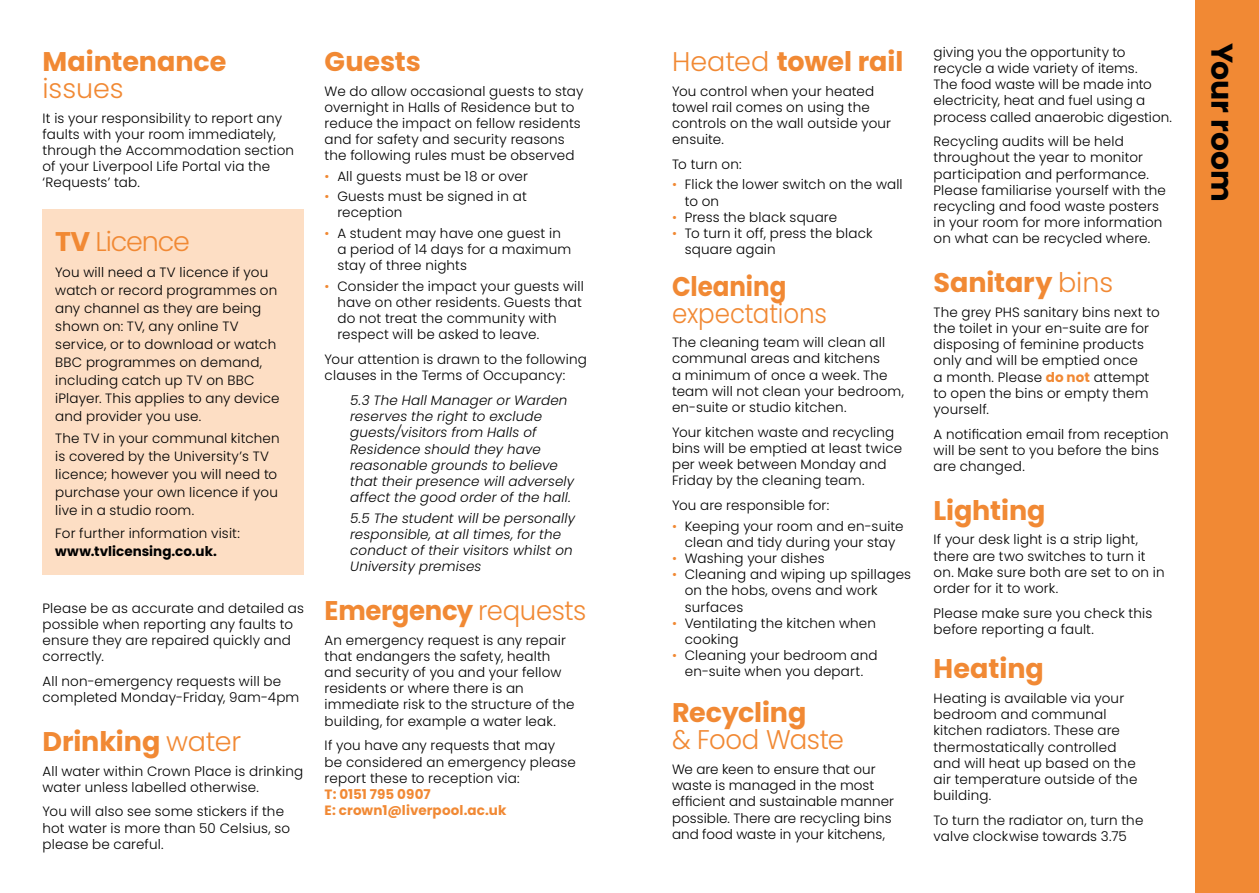
<style>
.page{position:relative;width:1259px;height:893px;background:#fff}
.page>*{position:absolute;margin:0;border:0;box-sizing:border-box;transform-origin:0 0}
.t1{font:700 30px "Poppins";letter-spacing:-.005em;color:#000}
.t2{font:700 27px "Poppins";letter-spacing:-.005em;color:#f18934}
.t3{font:700 27px "Poppins";letter-spacing:-.005em;color:#f18934;scale:.96 1}
.t4{font:300 27px "Poppins";letter-spacing:-.01em;color:#f18934;scale:.91 1}
.t5{font:300 27px "Poppins";letter-spacing:-.01em;color:#f18934;scale:.96 1}
.t6{font:300 27px "Poppins";letter-spacing:-.045em;color:#f18934}
.t7{font:700 27px "Poppins";letter-spacing:-.005em;color:#f18934;scale:.91 1}
.t8{font:300 27px "Poppins";letter-spacing:-.01em;color:#f18934}
.t9{font:300 13.5px/16.2px "Poppins";letter-spacing:.01em;color:#000}
.t10{font:italic 300 13.5px/16.2px "Poppins";letter-spacing:.01em;color:#000}
.t11{font:700 13.5px/16.2px "Poppins";letter-spacing:.01em;color:#f18934}
.t12{font:700 13.5px "Poppins";color:#000}
.s1{font-weight:700}
.s2{font-weight:300}
.s3{color:#f18934}
.s4{font-weight:700;color:#f18934}
</style>
<div class="page">
<div style="left:1195px;top:0;width:64px;height:893px;background:#f18934"></div>
<div style="left:43px;top:209px;width:261px;height:366px;background:#fddec4"></div>
<h2 class="t2" style="left:43px;top:46px;width:185px">Maintenance</h2>
<h2 class="t8" style="left:43px;top:73px;width:82px">issues</h2>
<p class="t9" style="left:43px;top:110px;width:253px">It is your responsibility to report any faults with your room immediately, through the Accommodation section of your Liverpool Life Portal via the ‘Requests’ tab.</p>
<h2 class="t6" style="left:55px;top:225px;width:136px"><span class="s1">TV</span> Licence</h2>
<p class="t9" style="left:55px;top:263px;width:226px;line-height:18px">You will need a TV licence if you watch or record programmes on any channel as they are being shown on: TV, any online TV service, or to download or watch<br>BBC programmes on demand, including catch up TV on BBC iPlayer. This applies to any device and provider you use.</p>
<p class="t9" style="left:55px;top:430px;width:226px;line-height:18px">The TV in your communal kitchen is covered by the University’s TV licence; however you will need to purchase your own licence if you live in a studio room.</p>
<p class="t9" style="left:55px;top:525px;width:186px">For further information visit:</p>
<p class="t12" style="left:55px;top:543px;width:163px">www.tvlicensing.co.uk.</p>
<p class="t9" style="left:43px;top:600px;width:263px">Please be as accurate and detailed as possible when reporting any faults to ensure they are repaired quickly and correctly.</p>
<p class="t9" style="left:43px;top:673px;width:258px">All non-emergency requests will be completed Monday-Friday, 9am-4pm</p>
<h2 class="t2" style="left:43px;top:726px;width:200px">Drinking <span class="s2">water</span></h2>
<p class="t9" style="left:43px;top:763px;width:262px">All water within Crown Place is drinking water unless labelled otherwise.</p>
<p class="t9" style="left:43px;top:804px;width:249px">You will also see some stickers if the hot water is more than 50 Celsius, so please be careful.</p>
<h2 class="t2" style="left:325px;top:46px;width:98px">Guests</h2>
<p class="t9" style="left:325px;top:83px;width:260px">We do allow occasional guests to stay overnight in Halls of Residence but to reduce the impact on fellow residents and for safety and security reasons the following rules must be observed</p>
<p class="t9" style="left:325px;top:168px;width:205px"><span class="s3">•</span> All guests must be 18 or over</p>
<p class="t9" style="left:337px;top:189px;width:191px;text-indent:-13px"><span class="s3">•</span> Guests must be signed in at reception</p>
<p class="t9" style="left:337px;top:225px;width:235px;text-indent:-13px"><span class="s3">•</span> A student may have one guest in a period of 14 days for a maximum stay of three nights</p>
<p class="t9" style="left:337px;top:278px;width:248px;text-indent:-13px"><span class="s3">•</span> Consider the impact your guests will have on other residents. Guests that do not treat the community with respect will be asked to leave.</p>
<p class="t9" style="left:325px;top:351px;width:264px">Your attention is drawn to the following clauses in the Terms of Occupancy:</p>
<p class="t10" style="left:350px;top:392px;width:225px">5.3 The Hall Manager or Warden reserves the right to exclude guests/visitors from Halls of<br>Residence should they have reasonable grounds to believe that their presence will adversely affect the good order of the hall.</p>
<p class="t10" style="left:350px;top:510px;width:226px">5.5 The student will be personally responsible, at all times, for the conduct of their visitors whilst on<br>University premises</p>
<h2 class="t3" style="left:325px;top:595px;width:274px">Emergency <span class="s2">requests</span></h2>
<p class="t9" style="left:325px;top:632px;width:251px">An emergency request is any repair that endangers the safety, health and security of you and your fellow residents or where there is an immediate risk to the structure of the building, for example a water leak.</p>
<p class="t9" style="left:325px;top:737px;width:253px">If you have any requests that may be considered an emergency please report these to reception via:</p>
<p class="t11" style="left:325px;top:786px;width:183px">T: 0151 795 0907<br>E: crown1@liverpool.ac.uk</p>
<h2 class="t2" style="left:672px;top:46px;width:233px"><span class="s2">Heated</span> towel rail</h2>
<p class="t9" style="left:672px;top:83px;width:221px">You control when your heated towel rail comes on using the controls on the wall outside your ensuite.</p>
<p class="t9" style="left:672px;top:156px;width:71px">To turn on:</p>
<p class="t9" style="left:685px;top:177px;width:219px;text-indent:-13px"><span class="s3">•</span> Flick the lower switch on the wall to on</p>
<p class="t9" style="left:672px;top:209px;width:167px"><span class="s3">•</span> Press the black square</p>
<p class="t9" style="left:685px;top:225px;width:189px;text-indent:-13px"><span class="s3">•</span> To turn it off, press the black square again</p>
<h2 class="t7" style="left:672px;top:270px;width:127px">Cleaning</h2>
<h2 class="t4" style="left:672px;top:297px;width:172px">expectations</h2>
<p class="t9" style="left:672px;top:334px;width:233px">The cleaning team will clean all communal areas and kitchens<br>a minimum of once a week. The team will not clean your bedroom, en-suite or studio kitchen.</p>
<p class="t9" style="left:672px;top:424px;width:232px">Your kitchen waste and recycling bins will be emptied at least twice per week between Monday and<br>Friday by the cleaning team.</p>
<p class="t9" style="left:672px;top:497px;width:159px">You are responsible for:</p>
<p class="t9" style="left:672px;top:518px;width:233px;text-align:center"><span class="s3">•</span> Keeping your room and en-suite clean and tidy during your stay</p>
<p class="t9" style="left:672px;top:550px;width:154px"><span class="s3">•</span> Washing your dishes</p>
<p class="t9" style="left:685px;top:566px;width:228px;text-indent:-13px"><span class="s3">•</span> Cleaning and wiping up spillages on the hobs, ovens and work surfaces</p>
<p class="t9" style="left:685px;top:615px;width:193px;text-indent:-13px"><span class="s3">•</span> Ventilating the kitchen when cooking</p>
<p class="t9" style="left:672px;top:647px;width:207px;text-align:center"><span class="s3">•</span> Cleaning your bedroom and en-suite when you depart.</p>
<h2 class="t2" style="left:672px;top:697px;width:136px">Recycling</h2>
<h2 class="t5" style="left:672px;top:724px;width:181px">&amp; Food Waste</h2>
<p class="t9" style="left:672px;top:761px;width:223px">We are keen to ensure that our waste is managed in the most efficient and sustainable manner possible. There are recycling bins and food waste in your kitchens,</p>
<p class="t9" style="left:933px;top:44px;width:240px">giving you the opportunity to recycle a wide variety of items.<br>The food waste will be made into electricity, heat and fuel using a process called anaerobic digestion.</p>
<p class="t9" style="left:933px;top:133px;width:234px">Recycling audits will be held throughout the year to monitor participation and performance.<br>Please familiarise yourself with the recycling and food waste posters in your room for more information on what can be recycled where.</p>
<h2 class="t2" style="left:933px;top:267px;width:181px">Sanitary <span class="s2">bins</span></h2>
<p class="t9" style="left:933px;top:304px;width:227px">The grey PHS sanitary bins next to the toilet in your en-suite are for disposing of feminine products only and will be emptied once<br>a month. Please <span class="s4">do not</span> attempt to open the bins or empty them yourself.</p>
<p class="t9" style="left:933px;top:426px;width:237px">A notification email from reception will be sent to you before the bins are changed.</p>
<h2 class="t2" style="left:933px;top:494px;width:113px">Lighting</h2>
<p class="t9" style="left:933px;top:532px;width:233px">If your desk light is a strip light, there are two switches to turn it on. Make sure both are set to on in order for it to work.</p>
<p class="t9" style="left:933px;top:605px;width:220px">Please make sure you check this before reporting a fault.</p>
<h2 class="t2" style="left:933px;top:653px;width:112px">Heating</h2>
<p class="t9" style="left:933px;top:690px;width:205px">Heating is available via your bedroom and communal kitchen radiators. These are thermostatically controlled and will heat up based on the air temperature outside of the building.</p>
<p class="t9" style="left:933px;top:812px;width:211px">To turn the radiator on, turn the valve clockwise towards 3.75</p>
<h1 class="t1" style="left:1239px;top:43px;width:160px;rotate:90deg">Your room</h1>
</div>
